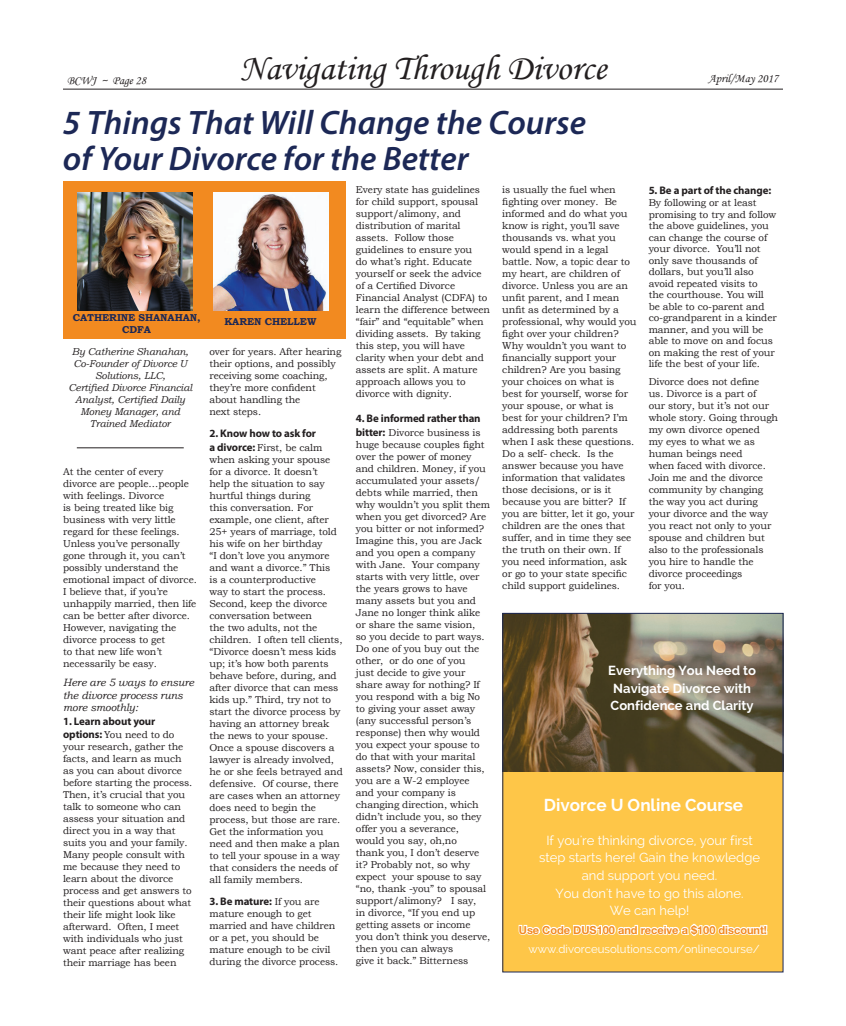
<style>
.page{position:relative;width:846px;height:1026px;background:#fff}
.page>*{position:absolute;margin:0;border:0;box-sizing:border-box;transform-origin:0 0}
.t1{font:36px "Monotype Corsiva";color:#231f20}
.t2{font:italic 600 34px/36px "Myriad Pro";color:#1c2856}
.t3{font:700 17.1px "Raleway";color:#fff}
.t4{font:13px/17.6px "Raleway";color:#fff;text-align:center}
.t5{font:700 13px/17.6px "Raleway";color:#fff}
.t6{font:12px "Monotype Corsiva";color:#231f20}
.t7{font:11.4px "Raleway";color:#fff}
.t8{font:700 11px "Myriad Pro";letter-spacing:-.01em;color:#231f20}
.t9{font:700 11px "Helvetica Neue";color:#f28a20}
.t10{font:italic 10.6px/12.7px "Bookman Old Style";letter-spacing:-.01em;color:#231f20}
.t11{font:10px/12px "Bookman Old Style";letter-spacing:-.01em;color:#231f20}
.t12{font:italic 10px/12px "Bookman Old Style";letter-spacing:-.01em;color:#231f20;text-align:center}
.t13{font:700 10px/12px "Bookman Old Style";letter-spacing:-.01em;color:#1c2856;text-align:center}
.s1{font-family:"Myriad Pro";font-weight:700;font-size:11px}
.s2{font-family:"Bookman Old Style";font-weight:400;font-size:10px}
</style>
<div class="page">
<div style="left:63px;top:182px;width:283px;height:157px;background:#f28a20"></div>
<hr style="left:77px;top:447px;width:107px;height:1px;background:#231f20">
<img style="left:77px;top:192px;width:116px;height:118px">
<img style="left:213px;top:192px;width:116px;height:118px">
<div style="left:503px;top:613px;width:280px;height:359px;background:#fec648"></div>
<img style="left:504px;top:615px;width:278px;height:156px">
<div style="left:502px;top:613px;width:282px;height:359px;border:1px solid #1c2856"></div>
<hr style="left:63px;top:89px;width:720px;height:1px;background:#231f20">
<svg style="left:518px;top:923px;width:250px;height:13px"></svg>
<h1 class="t1" style="left:240px;top:46px;width:368px">Navigating Through Divorce</h1>
<h2 class="t2" style="left:63px;top:104px;width:525px">5 Things That Will Change the Course of Your Divorce for the Better</h2>
<p class="t6" style="left:67px;top:73px;width:81px">BCWJ ~ Page 28</p>
<p class="t6" style="left:708px;top:71px;width:71px">April/May 2017</p>
<p class="t13" style="left:73px;top:311px;width:129px">CATHERINE SHANAHAN,<br>CDFA</p>
<p class="t13" style="left:224px;top:315px;width:93px">KAREN CHELLEW</p>
<p class="t12" style="left:68px;top:346px;width:125px">By Catherine Shanahan,<br>Co-Founder of Divorce U<br>Solutions, LLC,<br>Certified Divorce Financial<br>Analyst, Certified Daily<br>Money Manager, and<br>Trained Mediator</p>
<p class="t11" style="left:63px;top:466px;width:135px">At the center of every divorce are people…people with feelings. Divorce<br>is being treated like big business with very little regard for these feelings.<br>Unless you’ve personally gone through it, you can’t possibly understand the emotional impact of divorce.<br>I believe that, if you’re unhappily married, then life can be better after divorce.<br>However, navigating the divorce process to get<br>to that new life won’t necessarily be easy.</p>
<p class="t10" style="left:63px;top:676px;width:133px">Here are 5 ways to ensure the divorce process runs more smoothly:</p>
<p class="t8" style="left:63px;top:714px;width:94px">1. Learn about your</p>
<p class="t11" style="left:63px;top:728px;width:131px"><span class="s1">options:</span> You need to do your research, gather the facts, and learn as much as you can about divorce before starting the process.<br>Then, it’s crucial that you talk to someone who can assess your situation and direct you in a way that suits you and your family.<br>Many people consult with me because they need to learn about the divorce process and get answers to their questions about what their life might look like afterward. Often, I meet with individuals who just want peace after realizing their marriage has been</p>
<p class="t11" style="left:210px;top:346px;width:133px">over for years. After hearing their options, and possibly receiving some coaching, they’re more confident about handling the<br>next steps.</p>
<p class="t8" style="left:209px;top:427px;width:108px">2. Know how to ask for</p>
<p class="t11" style="left:209px;top:441px;width:135px"><span class="s1">a divorce:</span> First, be calm when asking your spouse for a divorce. It doesn’t<br>help the situation to say hurtful things during<br>this conversation. For example, one client, after<br>25+ years of marriage, told his wife on her birthday<br>“I don’t love you anymore and want a divorce.” This<br>is a counterproductive<br>way to start the process.<br>Second, keep the divorce conversation between<br>the two adults, not the children. I often tell clients, “Divorce doesn’t mess kids up; it’s how both parents behave before, during, and after divorce that can mess kids up.” Third, try not to start the divorce process by having an attorney break the news to your spouse.<br>Once a spouse discovers a lawyer is already involved, he or she feels betrayed and defensive. Of course, there are cases when an attorney does need to begin the process, but those are rare.<br>Get the information you need and then make a plan to tell your spouse in a way that considers the needs of all family members.</p>
<p class="t8" style="left:209px;top:894px;width:112px">3. Be mature: <span class="s2">If you are</span></p>
<p class="t11" style="left:209px;top:907px;width:130px">mature enough to get married and have children or a pet, you should be mature enough to be civil during the divorce process.</p>
<p class="t11" style="left:356px;top:184px;width:136px">Every state has guidelines for child support, spousal support/alimony, and distribution of marital assets. Follow those guidelines to ensure you<br>do what’s right. Educate yourself or seek the advice of a Certified Divorce<br>Financial Analyst (CDFA) to learn the difference between “fair” and “equitable” when dividing assets. By taking this step, you will have clarity when your debt and assets are split. A mature approach allows you to divorce with dignity.</p>
<p class="t8" style="left:356px;top:412px;width:126px">4. Be informed rather than</p>
<p class="t11" style="left:356px;top:426px;width:136px"><span class="s1">bitter:</span> Divorce business is huge because couples fight over the power of money and children. Money, if you accumulated your assets/ debts while married, then why wouldn’t you split them when you get divorced? Are you bitter or not informed?<br>Imagine this, you are Jack and you open a company with Jane. Your company starts with very little, over the years grows to have many assets but you and<br>Jane no longer think alike or share the same vision,<br>so you decide to part ways.<br>Do one of you buy out the other, or do one of you<br>just decide to give your share away for nothing? If you respond with a big No to giving your asset away (any successful person’s response) then why would you expect your spouse to do that with your marital assets? Now, consider this, you are a W-2 employee and your company is changing direction, which didn’t include you, so they offer you a severance,<br>would you say, oh,no<br>thank you, I don’t deserve it? Probably not, so why expect your spouse to say “no, thank -you” to spousal support/alimony? I say,<br>in divorce, “If you end up getting assets or income you don’t think you deserve, then you can always<br>give it back.” Bitterness</p>
<p class="t11" style="left:502px;top:184px;width:136px">is usually the fuel when fighting over money. Be informed and do what you know is right, you’ll save thousands vs. what you would spend in a legal battle. Now, a topic dear to my heart, are children of divorce. Unless you are an unfit parent, and I mean unfit as determined by a professional, why would you fight over your children?<br>Why wouldn’t you want to financially support your children? Are you basing your choices on what is best for yourself, worse for your spouse, or what is<br>best for your children? I’m addressing both parents when I ask these questions.<br>Do a self- check. Is the answer because you have information that validates those decisions, or is it because you are bitter? If you are bitter, let it go, your children are the ones that suffer, and in time they see the truth on their own. If you need information, ask or go to your state specific child support guidelines.</p>
<p class="t8" style="left:649px;top:183px;width:124px">5. Be a part of the change:</p>
<p class="t11" style="left:649px;top:197px;width:130px;line-height:11.5px">By following or at least promising to try and follow the above guidelines, you can change the course of your divorce. You’ll not only save thousands of dollars, but you’ll also avoid repeated visits to<br>the courthouse. You will be able to co-parent and co-grandparent in a kinder manner, and you will be able to move on and focus on making the rest of your life the best of your life.</p>
<p class="t11" style="left:649px;top:376px;width:131px">Divorce does not define<br>us. Divorce is a part of<br>our story, but it’s not our whole story. Going through my own divorce opened<br>my eyes to what we as human beings need<br>when faced with divorce.<br>Join me and the divorce community by changing the way you act during your divorce and the way you react not only to your spouse and children but also to the professionals you hire to handle the divorce proceedings<br>for you.</p>
<h3 class="t5" style="left:608px;top:662px;width:149px">Everything You Need to<br>Navigate Divorce with<br>Confidence and Clarity</h3>
<h3 class="t3" style="left:544px;top:795px;width:201px">Divorce U Online Course</h3>
<h3 class="t4" style="left:539px;top:832px;width:222px">If you're thinking divorce, your first step starts here! Gain the knowledge and support you need.<br>You don't have to go this alone.<br>We can help!</h3>
<p class="t7" style="left:528px;top:943px;width:233px">www.divorceusolutions.com/onlinecourse/</p>
<p class="t9" style="left:519px;top:921px;width:250px">Use Code DUS100 and receive a $100 discount!</p>
</div>
